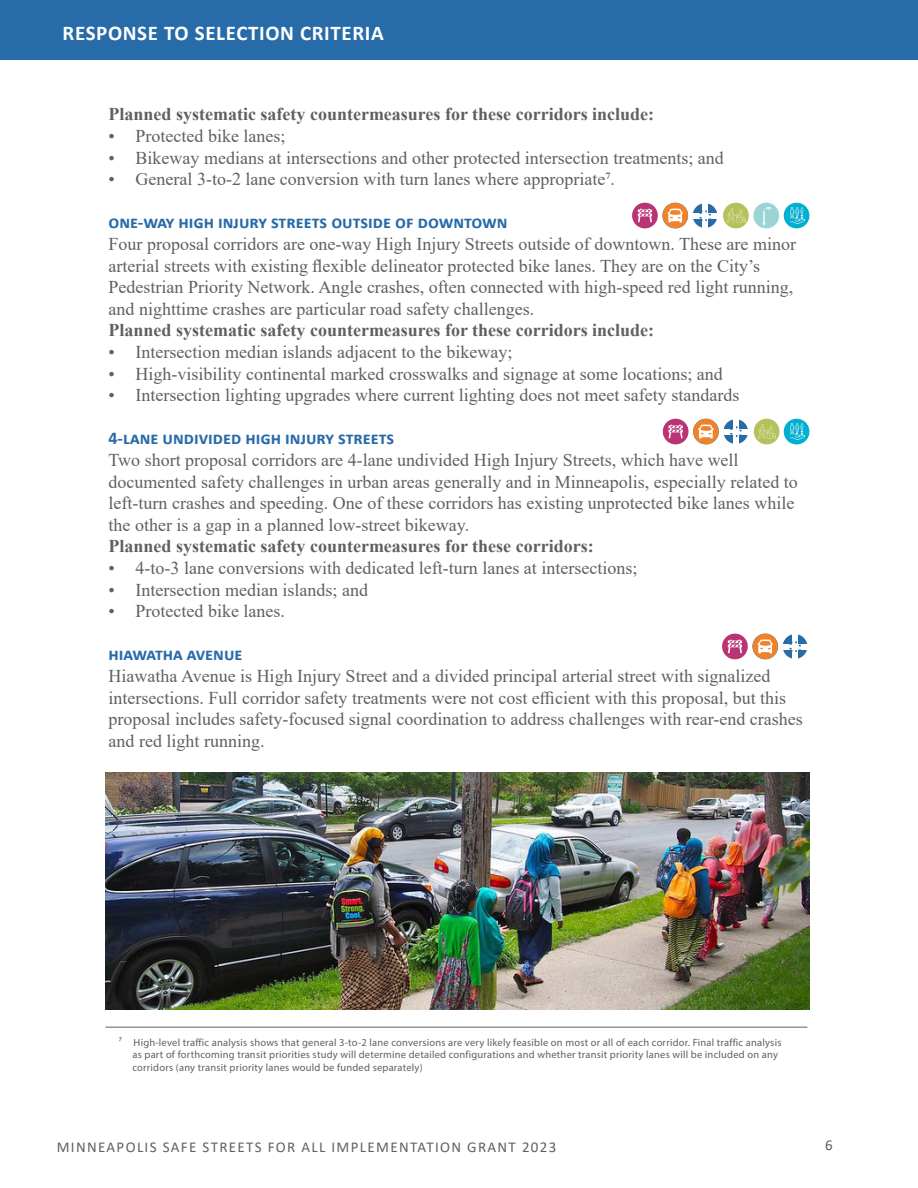
<style>
.page{position:relative;width:918px;height:1188px;background:#fff}
.page>*{position:absolute;margin:0;border:0;box-sizing:border-box;transform-origin:0 0}
.t1{font:700 21px "Calibri";letter-spacing:.03em;color:#fff}
.t2{font:18px/21.6px "Times New Roman";color:#5f6062}
.t3{font:700 18px "Times New Roman";color:#5f6062}
.t4{font:700 18px "Calibri";color:#296ba9}
.t5{font:15px "Calibri";letter-spacing:.09em;color:#5f6062}
.t6{font:10.5px/12.6px "Myriad Pro";letter-spacing:.02em;color:#5f6062}
</style>
<div class="page">
<hr style="left:105px;top:1027px;width:702px;height:1px;background:#5f6062">
<div style="left:0;top:0;width:918px;height:59px;background:#276ba9"></div>
<img style="left:105px;top:772px;width:704px;height:238px">
<div style="left:663px;top:419px;width:26px;height:25px;background:#ba3375;border-radius:50%"></div>
<svg style="left:669px;top:425px;width:14px;height:13px"></svg>
<div style="left:693px;top:419px;width:26px;height:25px;background:#f28229;border-radius:50%"></div>
<svg style="left:698px;top:424px;width:16px;height:15px"></svg>
<svg style="left:723px;top:419px;width:26px;height:25px"></svg>
<div style="left:723px;top:418px;width:26px;height:27px;border:1px solid #fff;border-radius:50%"></div>
<div style="left:733px;top:418px;width:5px;height:27px;background:#fff"></div>
<div style="left:722px;top:429px;width:28px;height:5px;background:#fff"></div>
<svg style="left:730px;top:426px;width:12px;height:11px"></svg>
<div style="left:754px;top:419px;width:26px;height:25px;background:#b5c25c;border-radius:50%"></div>
<img style="left:758px;top:424px;width:18px;height:14px">
<div style="left:784px;top:419px;width:25px;height:25px;background:#00b0d1;border-radius:50%"></div>
<img style="left:790px;top:423px;width:14px;height:17px">
<div style="left:722px;top:634px;width:26px;height:25px;background:#ba3375;border-radius:50%"></div>
<svg style="left:728px;top:640px;width:14px;height:13px"></svg>
<svg style="left:752px;top:634px;width:26px;height:25px"></svg>
<div style="left:753px;top:634px;width:25px;height:25px;background:#f28229;border-radius:50%"></div>
<svg style="left:757px;top:639px;width:16px;height:14px"></svg>
<svg style="left:782px;top:634px;width:26px;height:25px"></svg>
<div style="left:782px;top:633px;width:26px;height:27px;border:1px solid #fff;border-radius:50%"></div>
<div style="left:792px;top:633px;width:6px;height:27px;background:#fff"></div>
<div style="left:782px;top:644px;width:27px;height:5px;background:#fff"></div>
<svg style="left:790px;top:641px;width:11px;height:11px"></svg>
<div style="left:632px;top:203px;width:26px;height:25px;background:#ba3375;border-radius:50%"></div>
<svg style="left:638px;top:209px;width:14px;height:13px"></svg>
<svg style="left:662px;top:203px;width:26px;height:25px"></svg>
<div style="left:663px;top:203px;width:25px;height:25px;background:#f28229;border-radius:50%"></div>
<svg style="left:667px;top:208px;width:16px;height:15px"></svg>
<svg style="left:692px;top:203px;width:26px;height:25px"></svg>
<div style="left:692px;top:202px;width:26px;height:27px;border:1px solid #fff;border-radius:50%"></div>
<div style="left:702px;top:202px;width:6px;height:27px;background:#fff"></div>
<div style="left:692px;top:213px;width:27px;height:5px;background:#fff"></div>
<svg style="left:700px;top:210px;width:11px;height:11px"></svg>
<div style="left:723px;top:203px;width:26px;height:25px;background:#b5c25c;border-radius:50%"></div>
<img style="left:728px;top:208px;width:17px;height:14px">
<div style="left:753px;top:203px;width:26px;height:25px;background:#9cd4d6;border-radius:50%"></div>
<svg style="left:763px;top:207px;width:9px;height:18px"></svg>
<div style="left:784px;top:203px;width:25px;height:25px;background:#00b0d1;border-radius:50%"></div>
<img style="left:790px;top:207px;width:14px;height:17px">
<p class="t1" style="left:63px;top:18px;width:323px">RESPONSE TO SELECTION CRITERIA</p>
<p class="t3" style="left:109px;top:101px;width:547px">Planned systematic safety countermeasures for these corridors include:</p>
<p class="t2" style="left:109px;top:125px;width:178px">• Protected bike lanes;</p>
<p class="t2" style="left:109px;top:146px;width:617px">• Bikeway medians at intersections and other protected intersection treatments; and</p>
<p class="t2" style="left:109px;top:168px;width:508px">• General 3-to-2 lane conversion with turn lanes where appropriate7.</p>
<p class="t4" style="left:109px;top:210px;width:401px">one-way high injury streets outside of downtown</p>
<p class="t2" style="left:109px;top:233px;width:689px">Four proposal corridors are one-way High Injury Streets outside of downtown. These are minor arterial streets with existing flexible delineator protected bike lanes. They are on the City’s Pedestrian Priority Network. Angle crashes, often connected with high-speed red light running, and nighttime crashes are particular road safety challenges.</p>
<p class="t3" style="left:109px;top:317px;width:547px">Planned systematic safety countermeasures for these corridors include:</p>
<p class="t2" style="left:109px;top:341px;width:405px">• Intersection median islands adjacent to the bikeway;</p>
<p class="t2" style="left:109px;top:362px;width:616px">• High-visibility continental marked crosswalks and signage at some locations; and</p>
<p class="t2" style="left:109px;top:384px;width:632px">• Intersection lighting upgrades where current lighting does not meet safety standards</p>
<p class="t4" style="left:109px;top:426px;width:287px">4-lane undivided high injury streets</p>
<p class="t2" style="left:109px;top:449px;width:691px">Two short proposal corridors are 4-lane undivided High Injury Streets, which have well documented safety challenges in urban areas generally and in Minneapolis, especially related to left-turn crashes and speeding. One of these corridors has existing unprotected bike lanes while the other is a gap in a planned low-street bikeway.</p>
<p class="t3" style="left:109px;top:533px;width:487px">Planned systematic safety countermeasures for these corridors:</p>
<p class="t2" style="left:109px;top:557px;width:530px">• 4-to-3 lane conversions with dedicated left-turn lanes at intersections;</p>
<p class="t2" style="left:109px;top:578px;width:261px">• Intersection median islands; and</p>
<p class="t2" style="left:109px;top:600px;width:178px">• Protected bike lanes.</p>
<p class="t4" style="left:109px;top:642px;width:136px">hiawatha avenue</p>
<p class="t2" style="left:109px;top:665px;width:696px">Hiawatha Avenue is High Injury Street and a divided principal arterial street with signalized intersections. Full corridor safety treatments were not cost efficient with this proposal, but this proposal includes safety-focused signal coordination to address challenges with rear-end crashes and red light running.</p>
<p class="t6" style="left:132px;top:1036px;width:651px;text-indent:-14px">7 High-level traffic analysis shows that general 3-to-2 lane conversions are very likely feasible on most or all of each corridor. Final traffic analysis as part of forthcoming transit priorities study will determine detailed configurations and whether transit priority lanes will be included on any corridors (any transit priority lanes would be funded separately)</p>
<p class="t5" style="left:57px;top:1137px;width:501px">MINNEAPOLIS SAFE STREETS FOR ALL IMPLEMENTATION GRANT 2023</p>
<p class="t5" style="left:825px;top:1135px;width:9px">6</p>
</div>
